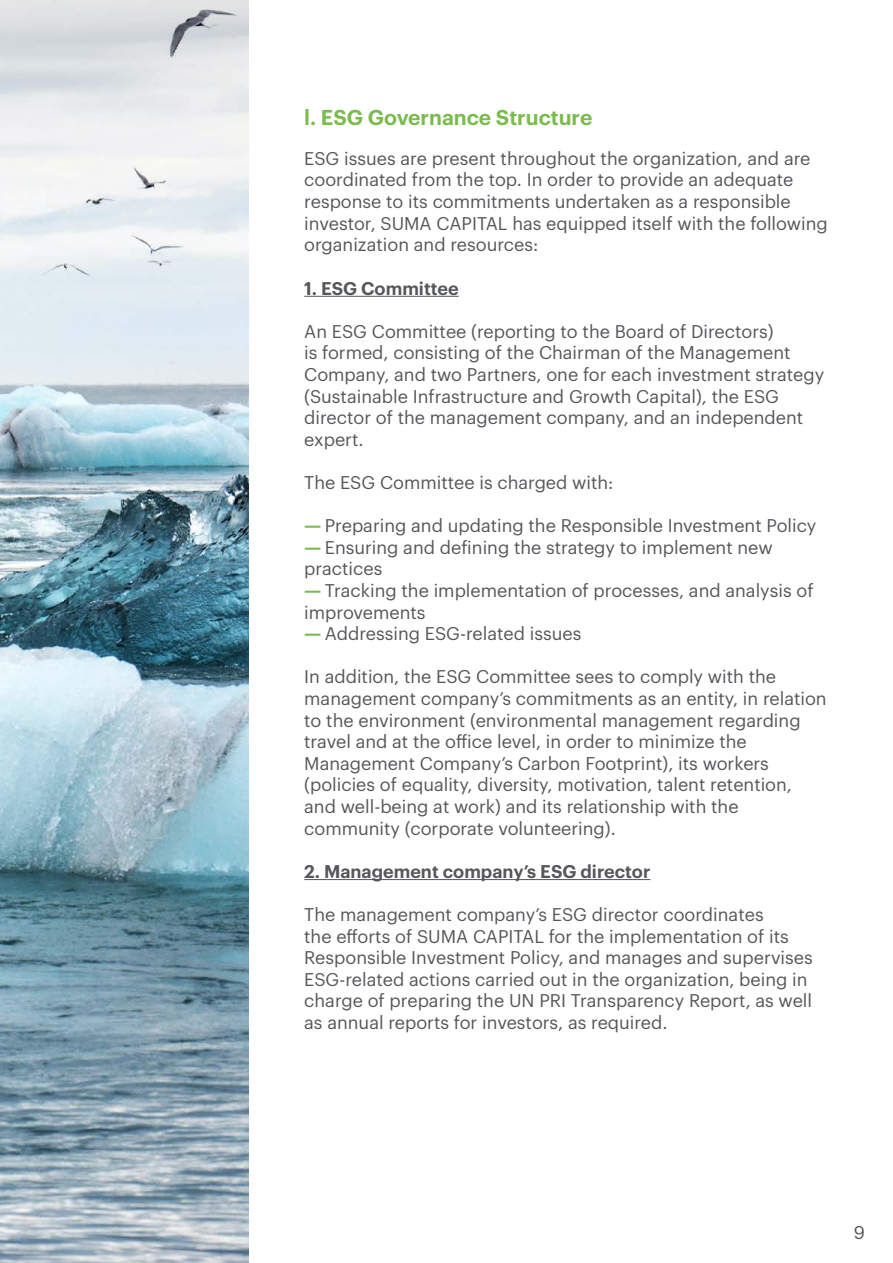
<style>
.page{position:relative;width:893px;height:1263px;background:#fff}
.page>*{position:absolute;margin:0;border:0;box-sizing:border-box;transform-origin:0 0}
.t1{font:600 21px "Graphik";color:#7bbb4d}
.t2{font:18px/21.6px "Graphik";color:#55575a}
.t3{font:600 18px "Graphik";color:#55575a}
.t4{font:600 18px "Graphik";color:#55585a}
.s1{font-weight:900;color:#7bbb4d}
</style>
<div class="page">
<img style="left:0;top:0;width:248px;height:1263px">
<hr style="left:304px;top:296px;width:155px;height:1px;background:#55585a">
<hr style="left:304px;top:879px;width:346px;height:1px;background:#55575a">
<p class="t1" style="left:304px;top:102px;width:290px">l. ESG Governance Structure</p>
<p class="t2" style="left:304px;top:146px;width:525px">ESG issues are present throughout the organization, and are coordinated from the top. In order to provide an adequate response to its commitments undertaken as a responsible investor, SUMA CAPITAL has equipped itself with the following organization and resources:</p>
<p class="t4" style="left:304px;top:274px;width:156px">1. ESG Committee</p>
<p class="t2" style="left:304px;top:319px;width:522px">An ESG Committee (reporting to the Board of Directors)<br>is formed, consisting of the Chairman of the Management Company, and two Partners, one for each investment strategy (Sustainable Infrastructure and Growth Capital), the ESG director of the management company, and an independent expert.</p>
<p class="t2" style="left:304px;top:470px;width:311px">The ESG Committee is charged with:</p>
<p class="t2" style="left:304px;top:513px;width:514px"><span class="s1">—</span> Preparing and updating the Responsible Investment Policy</p>
<p class="t2" style="left:304px;top:535px;width:470px"><span class="s1">—</span> Ensuring and defining the strategy to implement new practices</p>
<p class="t2" style="left:304px;top:578px;width:511px"><span class="s1">—</span> Tracking the implementation of processes, and analysis of improvements</p>
<p class="t2" style="left:304px;top:621px;width:279px"><span class="s1">—</span> Addressing ESG-related issues</p>
<p class="t2" style="left:304px;top:664px;width:524px">In addition, the ESG Committee sees to comply with the management company’s commitments as an entity, in relation to the environment (environmental management regarding travel and at the office level, in order to minimize the Management Company’s Carbon Footprint), its workers (policies of equality, diversity, motivation, talent retention, and well-being at work) and its relationship with the community (corporate volunteering).</p>
<p class="t3" style="left:304px;top:857px;width:348px">2. Management company’s ESG director</p>
<p class="t2" style="left:304px;top:902px;width:510px">The management company’s ESG director coordinates<br>the efforts of SUMA CAPITAL for the implementation of its Responsible Investment Policy, and manages and supervises ESG-related actions carried out in the organization, being in charge of preparing the UN PRI Transparency Report, as well as annual reports for investors, as required.</p>
<p class="t2" style="left:854px;top:1220px;width:13px">9</p>
</div>
